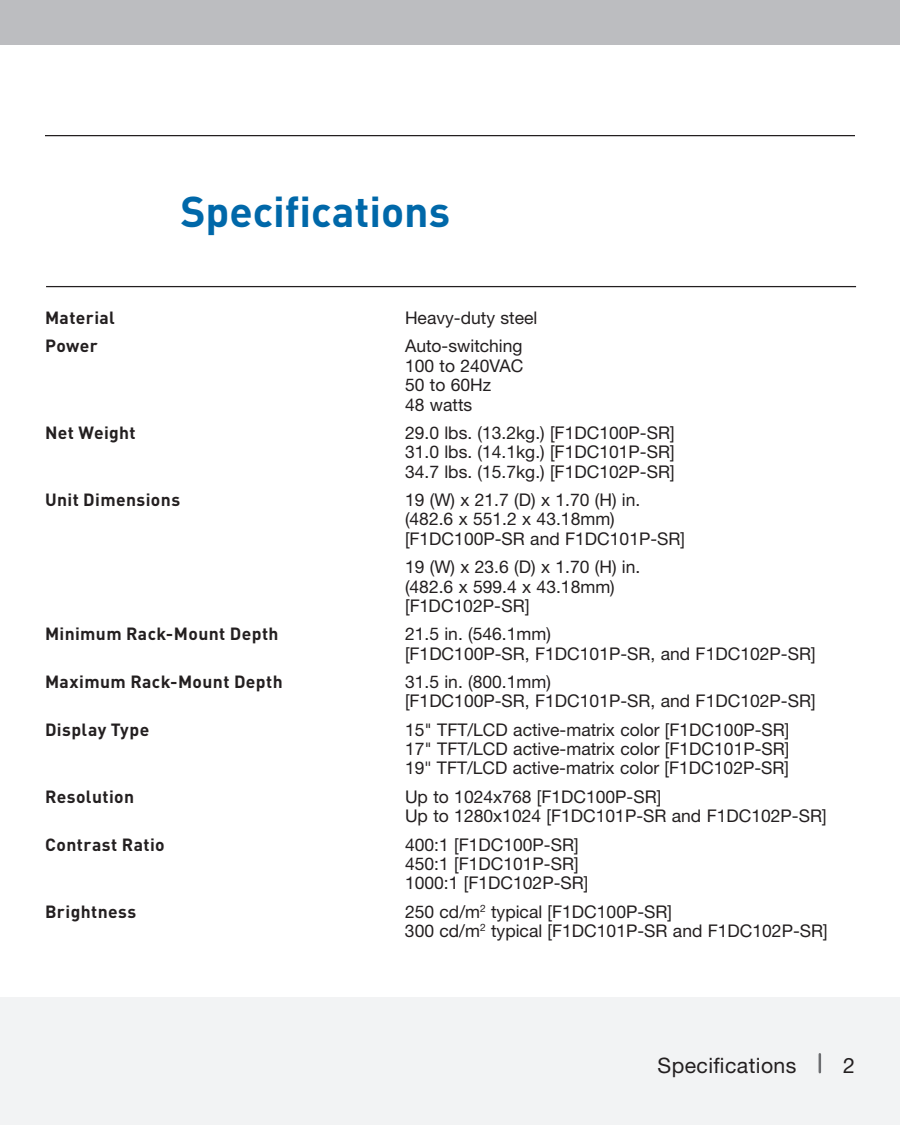
<style>
.page{position:relative;width:900px;height:1125px;background:#fff}
.page>*{position:absolute;margin:0;border:0;box-sizing:border-box;transform-origin:0 0}
.t1{font:700 42.5px "DINOT";color:#0068a9}
.t2{font:21.25px "Helvetica Neue LT Pro";letter-spacing:.02em;color:#231f20}
.t3{font:17.5px/19.2px "Helvetica Neue LT Pro";color:#231f20}
.t4{font:700 17.5px "DINOT";letter-spacing:.02em;color:#231f20}
.s1{font-stretch:condensed}
</style>
<div class="page">
<div style="left:0;top:998px;width:900px;height:127px;background:#f2f3f4"></div>
<svg style="left:819px;top:1054px;width:2px;height:18px"></svg>
<div style="left:0;top:0;width:900px;height:45px;background:#bcbdc0"></div>
<hr style="left:46px;top:286px;width:810px;height:1px;background:#231f20">
<hr style="left:45px;top:135px;width:810px;height:1px;background:#231f20">
<h1 class="t1" style="left:180px;top:183px;width:271px">Specifications</h1>
<p class="t4" style="left:45px;top:306px;width:71px">Material</p>
<p class="t3" style="left:405px;top:308px;width:134px">Heavy-duty steel</p>
<p class="t4" style="left:45px;top:334px;width:54px">Power</p>
<p class="t3" style="left:405px;top:336px;width:120px">Auto-switching<br>100 to 240VAC<br>50 to 60Hz<br>48 watts</p>
<p class="t4" style="left:45px;top:421px;width:92px">Net Weight</p>
<p class="t3" style="left:405px;top:423px;width:271px;text-align:justify">29.0 lbs. (13.2kg.) [F1DC100P-SR] 31.0 lbs. (14.1kg.) [F1DC101P-SR] 34.7 lbs. (15.7kg.) [F1DC102P-SR]</p>
<p class="t4" style="left:45px;top:488px;width:137px">Unit Dimensions</p>
<p class="t3" style="left:405px;top:490px;width:282px">19 (W) x 21.7 (D) x 1.70 (H) in. (482.6 x 551.2 x 43.18mm) [F1DC100P-SR and F1DC101P-SR]</p>
<p class="t3" style="left:405px;top:557px;width:237px">19 (W) x 23.6 (D) x 1.70 (H) in. (482.6 x 599.4 x 43.18mm) [F1DC102P-SR]</p>
<p class="t4" style="left:45px;top:622px;width:235px">Minimum Rack-Mount Depth</p>
<p class="t3" style="left:405px;top:624px;width:412px">21.5 in. (546.1mm)<br>[F1DC100P-SR, F1DC101P-SR, and F1DC102P-SR]</p>
<p class="t4" style="left:45px;top:670px;width:239px">Maximum Rack-Mount Depth</p>
<p class="t3" style="left:405px;top:672px;width:412px">31.5 in. (800.1mm)<br>[F1DC100P-SR, F1DC101P-SR, and F1DC102P-SR]</p>
<p class="t4" style="left:45px;top:718px;width:106px">Display Type</p>
<p class="t3" style="left:405px;top:719px;width:386px;text-align:justify">15" TFT/LCD active-matrix color [F1DC100P-SR] 17" TFT/LCD active-matrix color [F1DC101P-SR] 19<span class="s1">"</span> TFT/LCD active-matrix color [F1DC102P-SR]</p>
<p class="t4" style="left:45px;top:785px;width:91px">Resolution</p>
<p class="t3" style="left:405px;top:787px;width:423px">Up to 1024x768 [F1DC100P-SR]<br>Up to 1280x1024 [F1DC101P-SR and F1DC102P-SR]</p>
<p class="t4" style="left:45px;top:832px;width:121px">Contrast Ratio</p>
<p class="t3" style="left:405px;top:834px;width:185px">400:1 [F1DC100P-SR]<br>450:1 [F1DC101P-SR]<br>1000:1 [F1DC102P-SR]</p>
<p class="t4" style="left:45px;top:900px;width:93px">Brightness</p>
<p class="t3" style="left:405px;top:901px;width:424px">250 cd/m<sup>2</sup> typical [F1DC100P-SR]<br>300 cd/m<sup>2</sup> typical [F1DC101P-SR and F1DC102P-SR]</p>
<p class="t2" style="left:658px;top:1053px;width:140px">Specifications</p>
<p class="t2" style="left:843px;top:1053px;width:13px">2</p>
</div>
